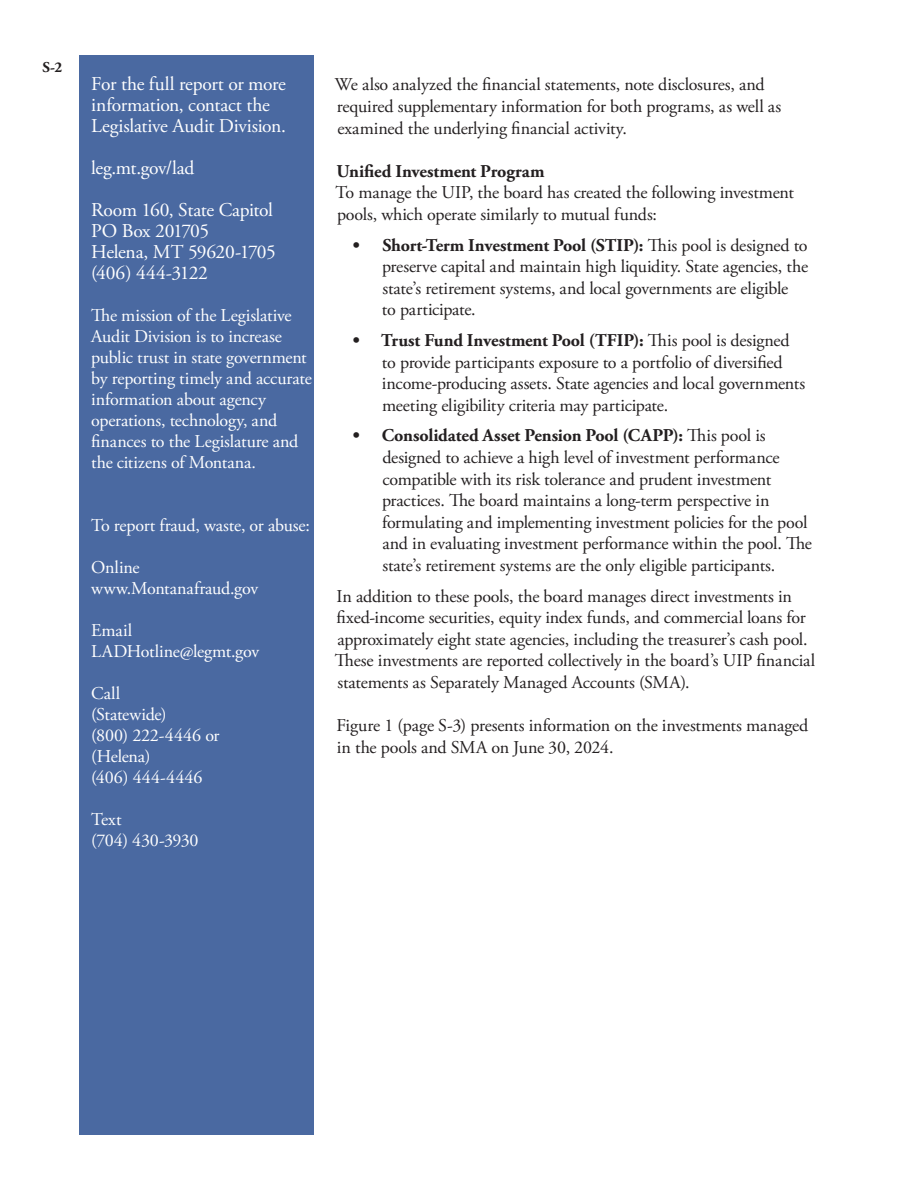
<style>
.page{position:relative;width:918px;height:1188px;background:#fff}
.page>*{position:absolute;margin:0;border:0;box-sizing:border-box;transform-origin:0 0}
.t1{font:19.5px/21px "Adobe Garamond Pro";letter-spacing:-.025em;color:#fff}
.t2{font:18px/21.6px "Adobe Garamond Pro";letter-spacing:-.02em;color:#231f20}
.t3{font:18px/21px "Adobe Garamond Pro";letter-spacing:-.01em;color:#fff}
.t4{font:700 18px "Adobe Garamond Pro";letter-spacing:-.005em;color:#231f20}
.t5{font:700 15px "Adobe Garamond Pro";color:#231f20}
.s1{font-weight:700}
</style>
<div class="page">
<div style="left:79px;top:55px;width:234px;height:1080px;background:#4a69a1"></div>
<p class="t5" style="left:42px;top:58px;width:21px">S-2</p>
<p class="t1" style="left:91px;top:74px;width:196px">For the full report or more information, contact the<br>Legislative Audit Division.</p>
<p class="t1" style="left:91px;top:147px;width:183px;line-height:42px">leg.mt.gov/lad<br>Room 160, State Capitol</p>
<p class="t1" style="left:91px;top:221px;width:186px">PO Box 201705<br>Helena, MT 59620-1705 (406) 444-3122</p>
<p class="t3" style="left:91px;top:305px;width:222px">The mission of the Legislative<br>Audit Division is to increase public trust in state government by reporting timely and accurate information about agency operations, technology, and finances to the Legislature and the citizens of Montana.</p>
<p class="t3" style="left:91px;top:515px;width:220px">To report fraud, waste, or abuse:</p>
<p class="t3" style="left:91px;top:557px;width:169px">Online www.Montanafraud.gov</p>
<p class="t3" style="left:91px;top:620px;width:170px">Email<br>LADHotline@legmt.gov</p>
<p class="t3" style="left:91px;top:683px;width:130px">Call<br>(Statewide)<br>(800) 222-4446 or (Helena)<br>(406) 444-4446</p>
<p class="t3" style="left:91px;top:809px;width:109px">Text<br>(704) 430-3930</p>
<p class="t2" style="left:335px;top:74px;width:448px">We also analyzed the financial statements, note disclosures, and required supplementary information for both programs, as well as examined the underlying financial activity.</p>
<p class="t4" style="left:336px;top:161px;width:210px">Unified Investment Program</p>
<p class="t2" style="left:336px;top:182px;width:460px">To manage the UIP, the board has created the following investment pools, which operate similarly to mutual funds:</p>
<p class="t2" style="left:382px;top:235px;width:428px;text-indent:-29px"><span class="s1">• Short-Term Investment Pool (STIP):</span> This pool is designed to preserve capital and maintain high liquidity. State agencies, the state’s retirement systems, and local governments are eligible<br>to participate.</p>
<p class="t2" style="left:382px;top:330px;width:425px;text-indent:-29px"><span class="s1">• Trust Fund Investment Pool (TFIP):</span> This pool is designed to provide participants exposure to a portfolio of diversified income-producing assets. State agencies and local governments meeting eligibility criteria may participate.</p>
<p class="t2" style="left:382px;top:425px;width:432px;text-indent:-29px"><span class="s1">• Consolidated Asset Pension Pool (CAPP):</span> This pool is designed to achieve a high level of investment performance compatible with its risk tolerance and prudent investment practices. The board maintains a long-term perspective in formulating and implementing investment policies for the pool and in evaluating investment performance within the pool. The state’s retirement systems are the only eligible participants.</p>
<p class="t2" style="left:335px;top:586px;width:482px">In addition to these pools, the board manages direct investments in fixed-income securities, equity index funds, and commercial loans for approximately eight state agencies, including the treasurer’s cash pool.<br>These investments are reported collectively in the board’s UIP financial statements as Separately Managed Accounts (SMA).</p>
<p class="t2" style="left:336px;top:715px;width:473px">Figure 1 (page S-3) presents information on the investments managed in the pools and SMA on June 30, 2024.</p>
</div>
